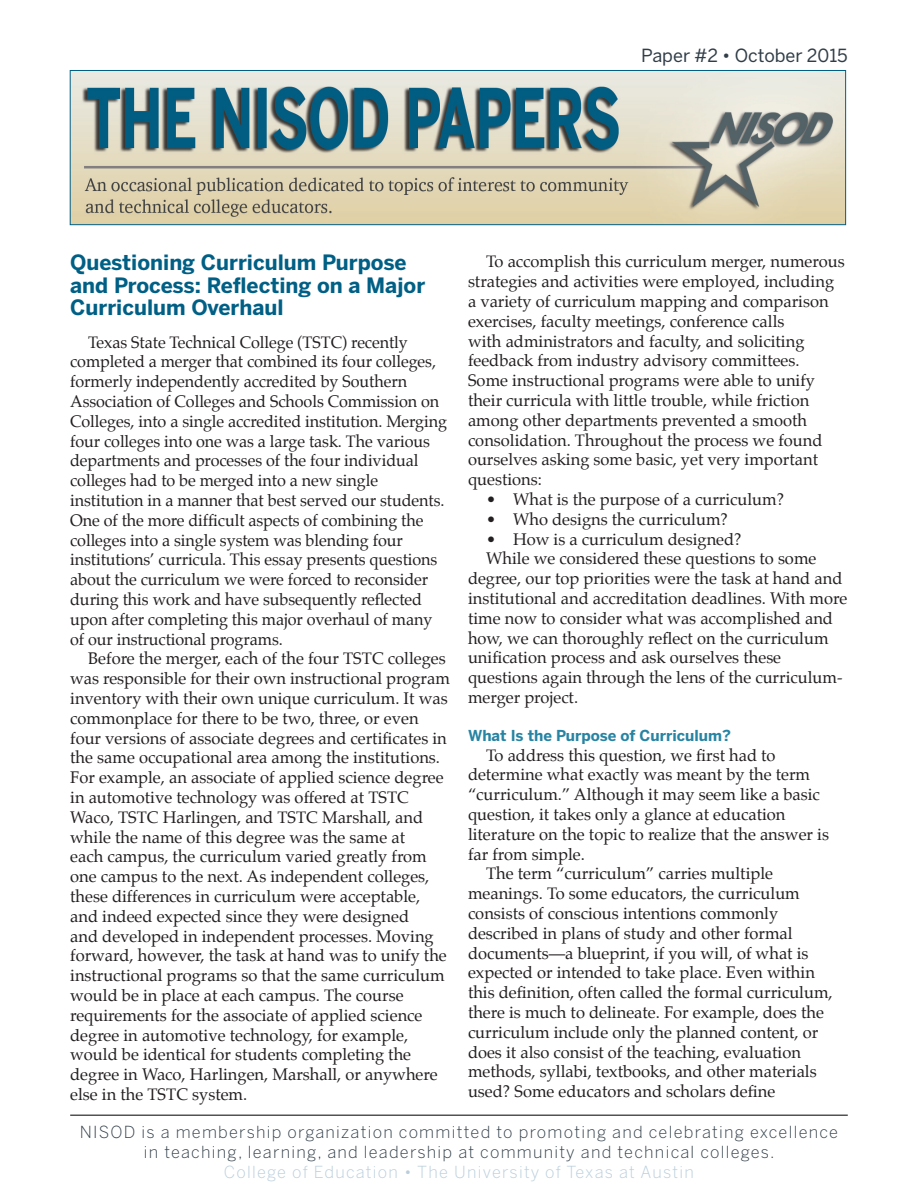
<style>
.page{position:relative;width:918px;height:1188px;background:#fff}
.page>*{position:absolute;margin:0;border:0;box-sizing:border-box;transform-origin:0 0}
.t1{font:700 21px/22.5px "Benton Sans";color:#005f85}
.t2{font:18px "Benton Sans";color:#313e48}
.IA_Text{font:16.5px/19.8px "Palatino";color:#231f20}
.IA_Text-2{font:300 16.5px/19.8px "Benton Sans";letter-spacing:.075em;color:#313e48;text-align:center}
.IA_Text-3{font:300 16.5px "Benton Sans";letter-spacing:.075em;color:#b9cedc}
.Subhead_2{font:700 15px "Benton Sans";color:#2884a3}
</style>
<div class="page">
<hr style="left:70px;top:1114px;width:778px;height:2px;background:#231f20">
<img style="left:72px;top:72px;width:772px;height:151px">
<div style="left:70px;top:70px;width:776px;height:155px;border:1px solid #005f85"></div>
<p class="t2" style="left:641px;top:45px;width:208px">Paper #2 • October 2015</p>
<p class="t1" style="left:70px;top:251px;width:357px">Questioning Curriculum Purpose and Process: Reflecting on a Major<br>Curriculum Overhaul</p>
<p class="IA_Text" style="left:70px;top:332px;width:378px;text-indent:18px">Texas State Technical College (TSTC) recently completed a merger that combined its four colleges, formerly independently accredited by Southern Association of Colleges and Schools Commission on Colleges, into a single accredited institution. Merging four colleges into one was a large task. The various departments and processes of the four individual colleges had to be merged into a new single institution in a manner that best served our students.<br>One of the more difficult aspects of combining the colleges into a single system was blending four institutions’ curricula. This essay presents questions about the curriculum we were forced to reconsider during this work and have subsequently reflected upon after completing this major overhaul of many of our instructional programs.</p>
<p class="IA_Text" style="left:70px;top:649px;width:381px;text-indent:18px">Before the merger, each of the four TSTC colleges was responsible for their own instructional program inventory with their own unique curriculum. It was commonplace for there to be two, three, or even four versions of associate degrees and certificates in the same occupational area among the institutions.<br>For example, an associate of applied science degree in automotive technology was offered at TSTC Waco, TSTC Harlingen, and TSTC Marshall, and while the name of this degree was the same at<br>each campus, the curriculum varied greatly from one campus to the next. As independent colleges, these differences in curriculum were acceptable, and indeed expected since they were designed<br>and developed in independent processes. Moving forward, however, the task at hand was to unify the instructional programs so that the same curriculum would be in place at each campus. The course requirements for the associate of applied science degree in automotive technology, for example, would be identical for students completing the degree in Waco, Harlingen, Marshall, or anywhere else in the TSTC system.</p>
<p class="IA_Text" style="left:468px;top:252px;width:378px;text-indent:18px">To accomplish this curriculum merger, numerous strategies and activities were employed, including a variety of curriculum mapping and comparison exercises, faculty meetings, conference calls<br>with administrators and faculty, and soliciting feedback from industry advisory committees.<br>Some instructional programs were able to unify their curricula with little trouble, while friction among other departments prevented a smooth consolidation. Throughout the process we found ourselves asking some basic, yet very important questions:</p>
<p class="IA_Text" style="left:486px;top:489px;width:300px">• What is the purpose of a curriculum?</p>
<p class="IA_Text" style="left:486px;top:509px;width:243px">• Who designs the curriculum?</p>
<p class="IA_Text" style="left:486px;top:529px;width:257px">• How is a curriculum designed?</p>
<p class="IA_Text" style="left:468px;top:549px;width:381px;text-indent:18px">While we considered these questions to some degree, our top priorities were the task at hand and institutional and accreditation deadlines. With more time now to consider what was accomplished and how, we can thoroughly reflect on the curriculum unification process and ask ourselves these questions again through the lens of the curriculum&shy;merger project.</p>
<p class="Subhead_2" style="left:468px;top:726px;width:265px">What Is the Purpose of Curriculum?</p>
<p class="IA_Text" style="left:468px;top:745px;width:363px;text-indent:18px">To address this question, we first had to determine what exactly was meant by the term “curriculum.” Although it may seem like a basic question, it takes only a glance at education literature on the topic to realize that the answer is far from simple.</p>
<p class="IA_Text" style="left:468px;top:864px;width:366px;text-indent:18px">The term “curriculum” carries multiple meanings. To some educators, the curriculum consists of conscious intentions commonly described in plans of study and other formal documents—a blueprint, if you will, of what is expected or intended to take place. Even within this definition, often called the formal curriculum, there is much to delineate. For example, does the curriculum include only the planned content, or does it also consist of the teaching, evaluation methods, syllabi, textbooks, and other materials used? Some educators and scholars define</p>
<p class="IA_Text-2" style="left:80px;top:1122px;width:760px">NISOD is a membership organization committed to promoting and celebrating excellence in teaching, learning, and leadership at community and technical colleges.</p>
<p class="IA_Text-3" style="left:224px;top:1162px;width:472px">College of Education • The University of Texas at Austin</p>
</div>
